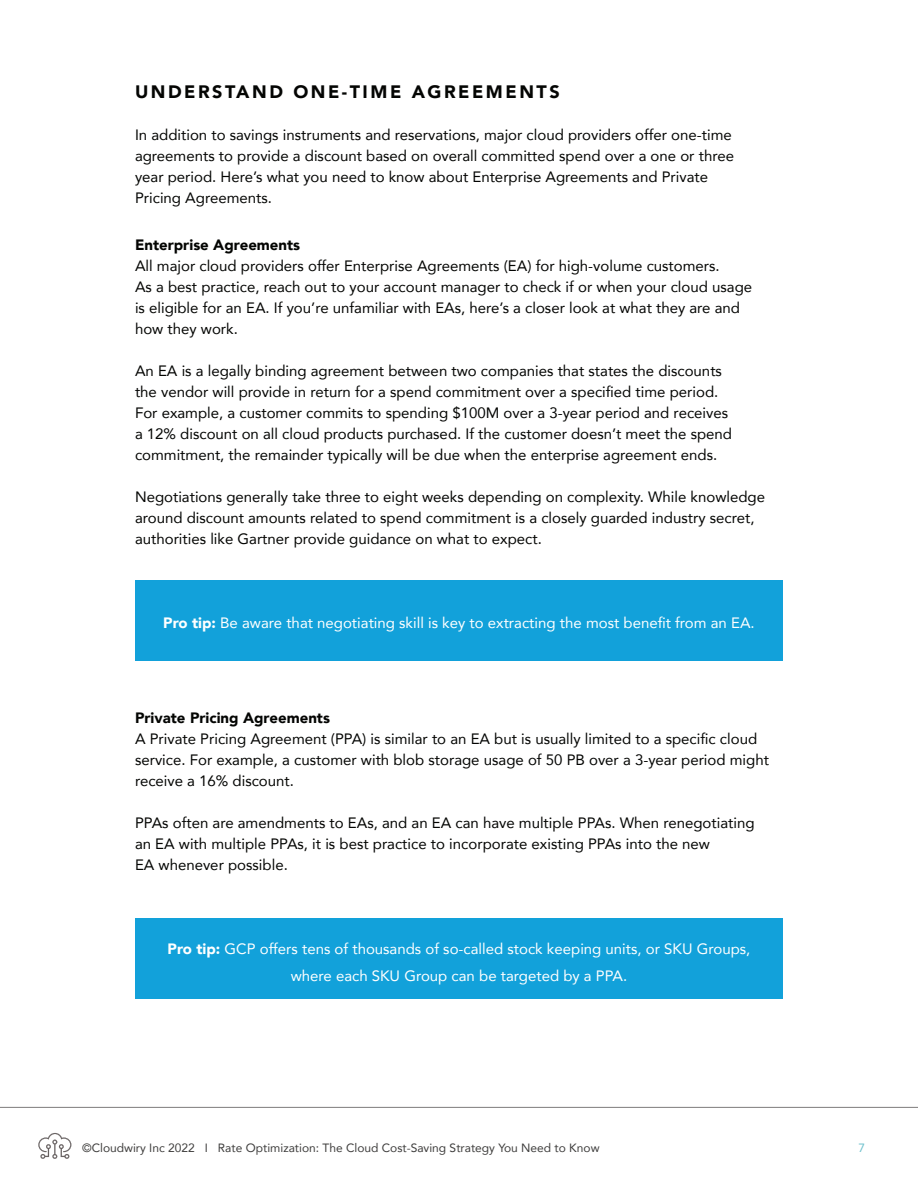
<style>
.page{position:relative;width:918px;height:1188px;background:#fff}
.page>*{position:absolute;margin:0;border:0;box-sizing:border-box;transform-origin:0 0}
.t1{font:900 18px "Avenir";letter-spacing:.14em;color:#040503}
.t2{font:15px/21px "Avenir";color:#040503}
.t3{font:15px/26.4px "Avenir";color:#fff;text-align:center}
.t4{font:900 15px "Avenir";color:#040503}
.t5{font:12px "Avenir";color:#3e3d3c}
.t6{font:12px "Avenir";color:#6fc1cd}
.s1{font-weight:900}
</style>
<div class="page">
<svg style="left:38px;top:1133px;width:33px;height:26px"></svg>
<div style="left:135px;top:580px;width:648px;height:82px;background:#12a1da"></div>
<div style="left:135px;top:918px;width:648px;height:81px;background:#12a1da"></div>
<hr style="left:0;top:1107px;width:918px;height:1px;background:#7e7b7b">
<p class="t1" style="left:135px;top:76px;width:426px">UNDERSTAND ONE-TIME AGREEMENTS</p>
<p class="t2" style="left:135px;top:124px;width:601px">In addition to savings instruments and reservations, major cloud providers offer one-time agreements to provide a discount based on overall committed spend over a one or three year period. Here’s what you need to know about Enterprise Agreements and Private Pricing Agreements.</p>
<p class="t4" style="left:135px;top:232px;width:167px">Enterprise Agreements</p>
<p class="t2" style="left:135px;top:255px;width:619px">All major cloud providers offer Enterprise Agreements (EA) for high-volume customers.<br>As a best practice, reach out to your account manager to check if or when your cloud usage is eligible for an EA. If you’re unfamiliar with EAs, here’s a closer look at what they are and how they work.</p>
<p class="t2" style="left:135px;top:360px;width:599px">An EA is a legally binding agreement between two companies that states the discounts the vendor will provide in return for a spend commitment over a specified time period.<br>For example, a customer commits to spending $100M over a 3-year period and receives a 12% discount on all cloud products purchased. If the customer doesn’t meet the spend commitment, the remainder typically will be due when the enterprise agreement ends.</p>
<p class="t2" style="left:135px;top:486px;width:632px">Negotiations generally take three to eight weeks depending on complexity. While knowledge around discount amounts related to spend commitment is a closely guarded industry secret, authorities like Gartner provide guidance on what to expect.</p>
<p class="t3" style="left:163px;top:609px;width:593px"><span class="s1">Pro tip:</span> Be aware that negotiating skill is key to extracting the most benefit from an EA.</p>
<p class="t4" style="left:135px;top:705px;width:197px">Private Pricing Agreements</p>
<p class="t2" style="left:135px;top:728px;width:636px">A Private Pricing Agreement (PPA) is similar to an EA but is usually limited to a specific cloud service. For example, a customer with blob storage usage of 50 PB over a 3-year period might receive a 16% discount.</p>
<p class="t2" style="left:135px;top:812px;width:621px">PPAs often are amendments to EAs, and an EA can have multiple PPAs. When renegotiating an EA with multiple PPAs, it is best practice to incorporate existing PPAs into the new<br>EA whenever possible.</p>
<p class="t3" style="left:168px;top:935px;width:584px"><span class="s1">Pro tip:</span> GCP offers tens of thousands of so-called stock keeping units, or SKU Groups, where each SKU Group can be targeted by a PPA.</p>
<p class="t5" style="left:82px;top:1139px;width:519px">©Cloudwiry Inc 2022 I Rate Optimization: The Cloud Cost-Saving Strategy You Need to Know</p>
<p class="t6" style="left:858px;top:1139px;width:8px">7</p>
</div>
